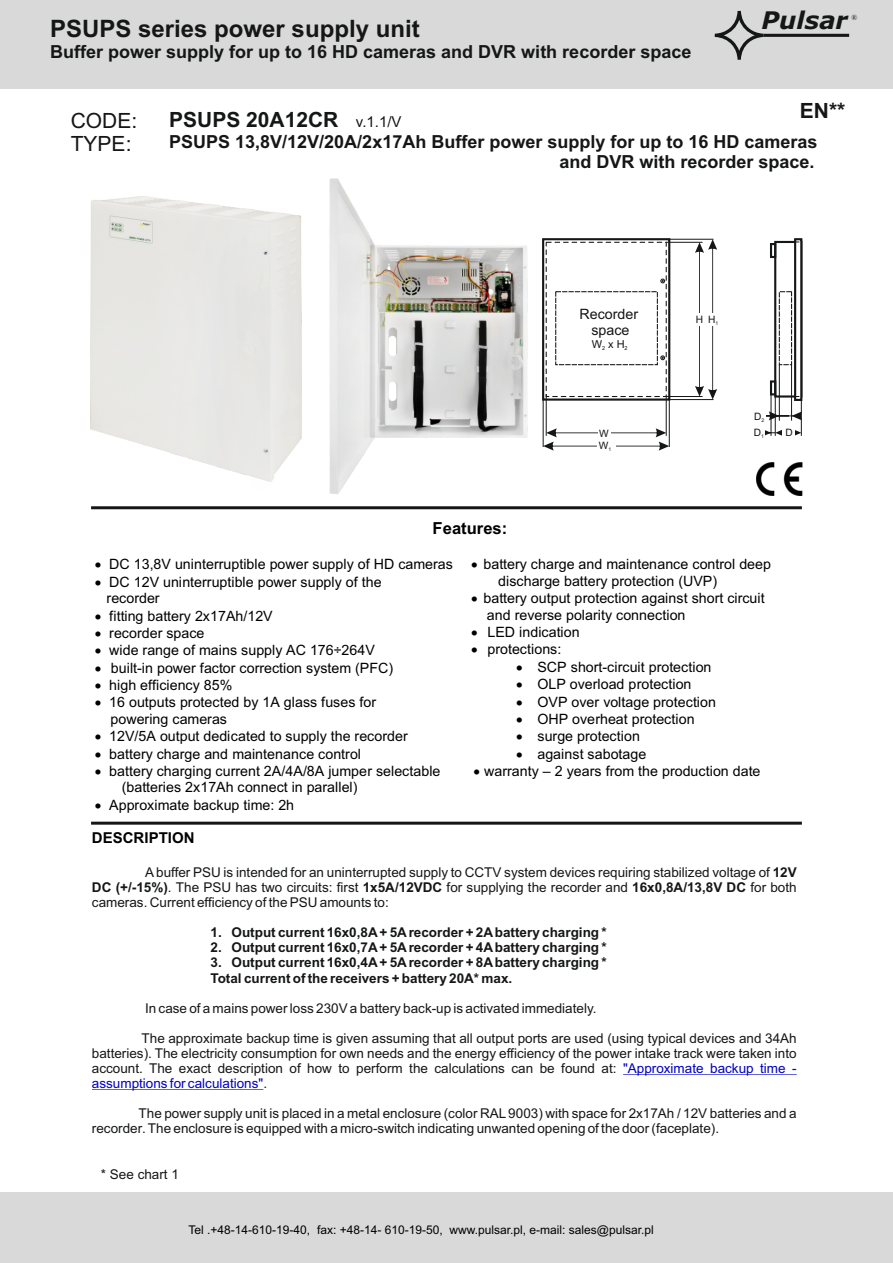
<style>
.page{position:relative;width:893px;height:1263px;background:#fff}
.page>*{position:absolute;margin:0;border:0;box-sizing:border-box;transform-origin:0 0}
.t1{font:italic 700 24.3px "Verdana";color:#151616}
.t2{font:700 24px "Arial";color:#151616}
.t3{font:700 21px "Arial";color:#151616}
.t4{font:21px/23.4px "Arial";color:#151616}
.t5{font:700 18px/20.1px "Arial";color:#151616;text-align:right}
.t6{font:700 16.65px "Arial";color:#000}
.t7{font:700 15px "Arial";color:#000}
.t8{font:14.25px/16.4px "Arial";color:#000}
.t9{font:14.25px "Arial";color:#151616}
.t10{font:13.5px/15.1px "Arial";color:#151616}
.t11{font:700 13.5px/15.1px "Arial";color:#151616}
.t12{font:13.5px "Arial";color:#0000c4}
.t13{font:12px "Arial";color:#000}
.t14{font:10.95px "Arial";color:#151616}
.t15{font:10.2px "Arial";color:#151616}
.t16{font:7.8px "Times New Roman";color:#151616}
.s1{font-weight:400;font-size:15px}
.s2{font-weight:700}
.s3{color:#0000c4}
</style>
<div class="page">
<hr style="left:623px;top:1074px;width:174px;height:1px;background:#0000c4">
<hr style="left:92px;top:1089px;width:171px;height:1px;background:#0000c4">
<hr style="left:91px;top:506px;width:711px;height:3px;background:#151616">
<hr style="left:91px;top:822px;width:711px;height:3px;background:#151616">
<div style="left:0;top:0;width:893px;height:89px;background:#d9d9da"></div>
<div style="left:0;top:1192px;width:893px;height:71px;background:#d9d9da"></div>
<img style="left:756px;top:462px;width:47px;height:33px">
<img style="left:91px;top:196px;width:210px;height:286px">
<svg style="left:715px;top:11px;width:49px;height:49px"></svg>
<hr style="left:764px;top:34px;width:85px;height:3px;background:#151616">
<img style="left:329px;top:178px;width:199px;height:316px">
<div style="left:546px;top:242px;width:121px;height:155px;border:1px dashed #151616"></div>
<div style="left:542px;top:238px;width:128px;height:163px;border:2px solid #151616"></div>
<hr style="left:546px;top:394px;width:1px;height:42px;background:#151616">
<hr style="left:666px;top:396px;width:1px;height:40px;background:#151616">
<hr style="left:666px;top:396px;width:36px;height:1px;background:#151616">
<hr style="left:666px;top:242px;width:36px;height:1px;background:#151616">
<div style="left:774px;top:241px;width:28px;height:157px;border:2px solid #151616"></div>
<div style="left:770px;top:380px;width:6px;height:15px;border:2px solid #151616"></div>
<div style="left:770px;top:243px;width:6px;height:15px;border:2px solid #151616"></div>
<hr style="left:543px;top:400px;width:1px;height:47px;background:#151616">
<hr style="left:669px;top:400px;width:1px;height:47px;background:#151616">
<svg style="left:543px;top:428px;width:126px;height:23px"></svg>
<div style="left:597px;top:440px;width:18px;height:12px;background:#fff"></div>
<hr style="left:669px;top:399px;width:44px;height:1px;background:#151616">
<hr style="left:669px;top:239px;width:44px;height:1px;background:#151616">
<svg style="left:695px;top:239px;width:22px;height:161px"></svg>
<div style="left:706px;top:314px;width:16px;height:12px;background:#fff"></div>
<hr style="left:775px;top:396px;width:1px;height:40px;background:#151616">
<hr style="left:801px;top:400px;width:1px;height:36px;background:#151616">
<svg style="left:765px;top:428px;width:36px;height:8px"></svg>
<svg style="left:793px;top:238px;width:10px;height:164px"></svg>
<svg style="left:660px;top:279px;width:5px;height:4px"></svg>
<div style="left:555px;top:291px;width:103px;height:74px;border:1px dashed #151616"></div>
<div style="left:779px;top:291px;width:13px;height:74px;border:1px dashed #151616"></div>
<svg style="left:792px;top:411px;width:10px;height:9px"></svg>
<hr style="left:757px;top:415px;width:41px;height:1px;background:#151616">
<div style="left:751px;top:410px;width:14px;height:12px;background:#fff"></div>
<hr style="left:779px;top:365px;width:1px;height:56px;background:#151616">
<hr style="left:791px;top:365px;width:1px;height:56px;background:#151616">
<svg style="left:769px;top:411px;width:10px;height:9px"></svg>
<hr style="left:771px;top:394px;width:1px;height:42px;background:#151616">
<svg style="left:660px;top:355px;width:5px;height:5px"></svg>
<h2 class="t2" style="left:50px;top:19px;width:371px">PSUPS series power supply unit</h2>
<p class="t5" style="left:50px;top:43px;width:643px">Buffer power supply for up to 16 HD cameras and DVR with recorder space</p>
<h1 class="t1" style="left:761px;top:10px;width:88px">Pulsar</h1>
<p class="t16" style="left:852px;top:14px;width:7px">®</p>
<h3 class="t4" style="left:71px;top:110px;width:68px">CODE:<br>TYPE:</h3>
<h3 class="t3" style="left:800px;top:103px;width:47px">EN**</h3>
<h3 class="t3" style="left:169px;top:112px;width:234px">PSUPS 20A12CR <span class="s1">v.1.1/V</span></h3>
<p class="t5" style="left:169px;top:133px;width:650px">PSUPS 13,8V/12V/20A/2x17Ah Buffer power supply for up to 16 HD cameras and DVR with recorder space.</p>
<p class="t9" style="left:579px;top:308px;width:60px">Recorder</p>
<p class="t14" style="left:592px;top:340px;width:37px">W<sub>2</sub> x H<sub>2</sub></p>
<p class="t9" style="left:591px;top:324px;width:40px">space</p>
<p class="t15" style="left:599px;top:429px;width:11px">W</p>
<p class="t15" style="left:599px;top:441px;width:14px">W<sub>1</sub></p>
<p class="t15" style="left:696px;top:316px;width:9px">H</p>
<p class="t15" style="left:708px;top:316px;width:12px">H<sub>1</sub></p>
<p class="t15" style="left:754px;top:412px;width:12px">D<sub>2</sub></p>
<p class="t15" style="left:754px;top:429px;width:12px">D<sub>1</sub></p>
<p class="t15" style="left:785px;top:429px;width:9px">D</p>
<p class="t6" style="left:433px;top:522px;width:76px">Features:</p>
<p class="t8" style="left:95px;top:558px;width:360px">• DC 13,8V uninterruptible power supply of HD cameras</p>
<p class="t8" style="left:107px;top:575px;width:277px;text-indent:-12px">• DC 12V uninterruptible power supply of the recorder</p>
<p class="t8" style="left:95px;top:609px;width:180px">• fitting battery 2x17Ah/12V</p>
<p class="t8" style="left:95px;top:626px;width:111px">• recorder space</p>
<p class="t8" style="left:95px;top:643px;width:282px">• wide range of mains supply AC 176÷264V</p>
<p class="t8" style="left:95px;top:661px;width:300px">• built-in power factor correction system (PFC)</p>
<p class="t8" style="left:95px;top:678px;width:139px">• high efficiency 85%</p>
<p class="t8" style="left:111px;top:695px;width:267px;text-indent:-16px">• 16 outputs protected by 1A glass fuses for powering cameras</p>
<p class="t8" style="left:95px;top:729px;width:315px">• 12V/5A output dedicated to supply the recorder</p>
<p class="t8" style="left:95px;top:747px;width:268px">• battery charge and maintenance control</p>
<p class="t8" style="left:122px;top:764px;width:320px;text-indent:-27px">• battery charging current 2A/4A/8A jumper selectable (batteries 2x17Ah connect in parallel)</p>
<p class="t8" style="left:95px;top:798px;width:201px">• Approximate backup time: 2h</p>
<p class="t8" style="left:498px;top:558px;width:274px;text-indent:-27px">• battery charge and maintenance control deep discharge battery protection (UVP)</p>
<p class="t8" style="left:487px;top:591px;width:279px;text-indent:-16px">• battery output protection against short circuit and reverse polarity connection</p>
<p class="t8" style="left:471px;top:625px;width:110px">• LED indication</p>
<p class="t8" style="left:471px;top:642px;width:92px">• protections:</p>
<p class="t8" style="left:516px;top:660px;width:197px">• SCP short-circuit protection</p>
<p class="t8" style="left:516px;top:677px;width:177px">• OLP overload protection</p>
<p class="t8" style="left:516px;top:695px;width:201px">• OVP over voltage protection</p>
<p class="t8" style="left:516px;top:712px;width:180px">• OHP overheat protection</p>
<p class="t8" style="left:516px;top:729px;width:125px">• surge protection</p>
<p class="t8" style="left:516px;top:747px;width:132px">• against sabotage</p>
<p class="t8" style="left:474px;top:764px;width:288px">• warranty – 2 years from the production date</p>
<p class="t7" style="left:92px;top:832px;width:104px">DESCRIPTION</p>
<p class="t10" style="left:92px;top:866px;width:706px;text-align:justify;text-indent:53px">Abuffer PSU is intended for an uninterrupted supply to CCTV system devices requiring stabilized voltage of <span class="s2">12V DC (+/-15%)</span>. The PSU has two circuits: first <span class="s2">1x5A/12VDC</span> for supplying the recorder and <span class="s2">16x0,8A/13,8V DC</span> for both cameras. Current efficiency of the PSU amounts to:</p>
<p class="t11" style="left:210px;top:926px;width:398px">1. Output current 16x0,8A+ 5Arecorder + 2Abattery charging *</p>
<p class="t11" style="left:210px;top:941px;width:398px">2. Output current 16x0,7A+ 5Arecorder + 4Abattery charging *</p>
<p class="t11" style="left:210px;top:956px;width:398px">3. Output current 16x0,4A+ 5Arecorder + 8Abattery charging *<br>Total current of the receivers + battery 20A* max.</p>
<p class="t10" style="left:145px;top:1001px;width:453px">In case of a mains power loss 230V a battery back-up is activated immediately.</p>
<p class="t10" style="left:92px;top:1032px;width:706px;text-indent:50px">The approximate backup time is given assuming that all output ports are used (using typical devices and 34Ah batteries). The electricity consumption for own needs and the energy efficiency of the power intake track were taken into account. The exact description of how to perform the calculations can be found at:<br><span class="s3">assumptions for calculations"</span>.</p>
<p class="t10" style="left:92px;top:1107px;width:706px;text-indent:47px">The power supply unit is placed in a metal enclosure (color RAL 9003) with space for 2x17Ah / 12V batteries and a recorder. The enclosure is equipped with a micro-switch indicating unwanted opening of the door (faceplate).</p>
<p class="t12" style="left:623px;top:1063px;width:175px">"Approximate backup time -</p>
<p class="t10" style="left:101px;top:1167px;width:80px">* See chart 1</p>
<p class="t13" style="left:189px;top:1225px;width:467px">Tel .+48-14-610-19-40, fax: +48-14- 610-19-50, www.pulsar.pl, e-mail: sales@pulsar.pl</p>
</div>
